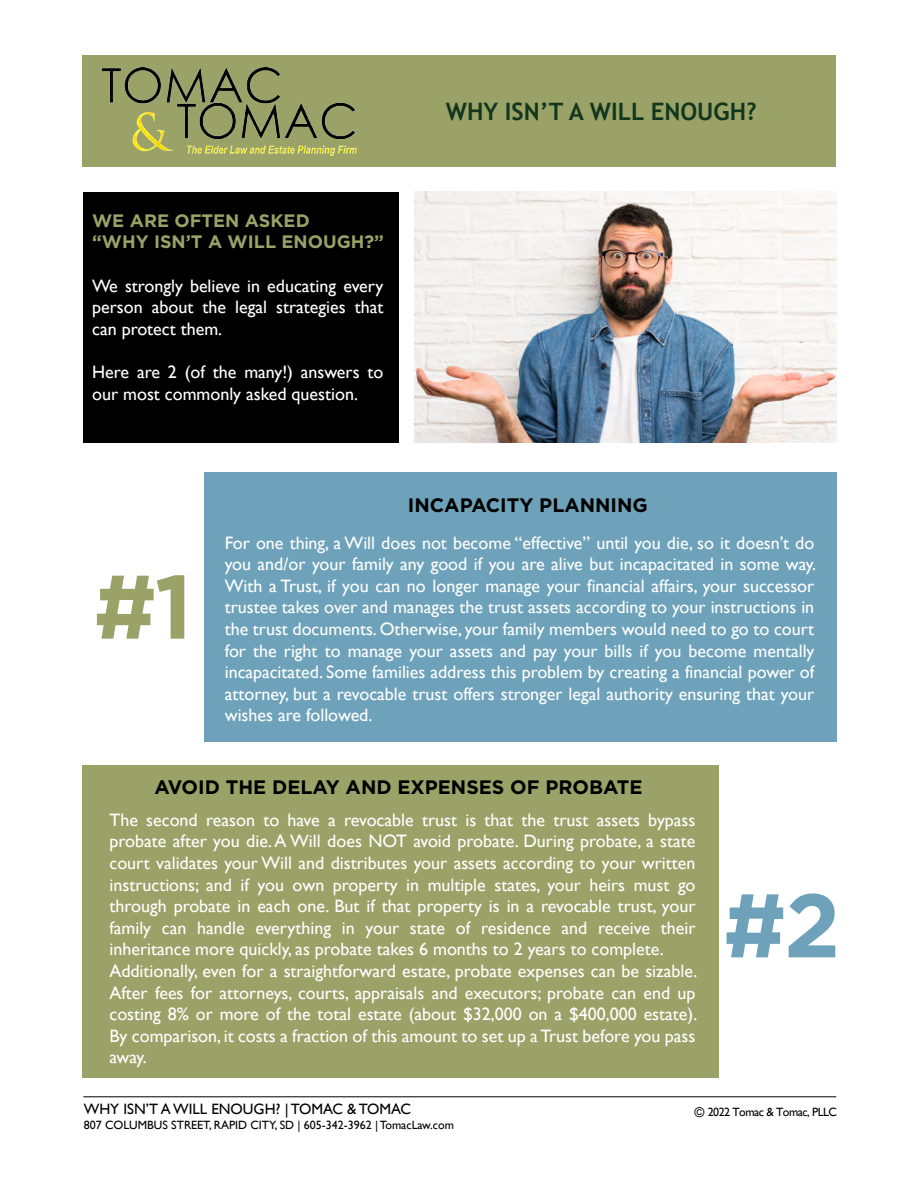
<style>
.page{position:relative;width:918px;height:1188px;background:#fff}
.page>*{position:absolute;margin:0;border:0;box-sizing:border-box;transform-origin:0 0}
.t1{font:700 90px "Gotham";color:#6da2ba}
.t2{font:700 90px "Gotham";color:#9aa267}
.t3{font:700 24px "Trebuchet MS";color:#12361e}
.t4{font:700 19.5px "Gotham";color:#000}
.t5{font:18px/21.6px "Gill Sans";color:#fff;text-align:justify}
.t6{font:700 18px/21.6px "Gotham";color:#9aa267}
.t7{font:15px "Gill Sans";color:#000}
.t8{font:12px "Gill Sans";color:#000}
.t9{font:12px "Gill Sans";letter-spacing:-.04em;color:#000}
.s1{font-family:"Arial";font-size:13.5px}
</style>
<div class="page">
<div style="left:83px;top:192px;width:315px;height:251px;background:#000"></div>
<div style="left:83px;top:55px;width:753px;height:112px;background:#9aa267"></div>
<hr style="left:83px;top:1096px;width:753px;height:1px;background:#000">
<div style="left:204px;top:472px;width:633px;height:270px;background:#6da2ba"></div>
<div style="left:83px;top:765px;width:636px;height:313px;background:#9aa267"></div>
<img style="left:415px;top:192px;width:421px;height:251px">
<img style="left:102px;top:67px;width:254px;height:89px">
<p class="t6" style="left:92px;top:210px;width:293px">WE ARE OFTEN ASKED<br>“WHY ISN’T A WILL ENOUGH?”</p>
<p class="t5" style="left:92px;top:275px;width:293px">We strongly believe in educating every person about the legal strategies that can protect them.</p>
<p class="t5" style="left:92px;top:361px;width:293px">Here are 2 (of the many!) answers to our most commonly asked question.</p>
<h2 class="t3" style="left:446px;top:98px;width:312px">WHY ISN’T A WILL ENOUGH?</h2>
<p class="t4" style="left:408px;top:492px;width:241px">INCAPACITY PLANNING</p>
<h1 class="t2" style="left:94px;top:547px;width:100px">#1</h1>
<p class="t5" style="left:225px;top:532px;width:593px">For one thing, a Will does not become “effective” until you die, so it doesn’t do you and/or your family any good if you are alive but incapacitated in some way.<br>With a Trust, if you can no longer manage your financial affairs, your successor trustee takes over and manages the trust assets according to your instructions in the trust documents. Otherwise, your family members would need to go to court for the right to manage your assets and pay your bills if you become mentally incapacitated. Some families address this problem by creating a financial power of attorney, but a revocable trust offers stronger legal authority ensuring that your wishes are followed.</p>
<p class="t4" style="left:154px;top:774px;width:490px">AVOID THE DELAY AND EXPENSES OF PROBATE</p>
<p class="t5" style="left:109px;top:809px;width:589px;text-align:left">The second reason to have a revocable trust is that the trust assets bypass probate after you die. A Will does NOT avoid probate. During probate, a state court validates your Will and distributes your assets according to your written instructions; and if you own property in multiple states, your heirs must go through probate in each one. But if that property is in a revocable trust, your family can handle everything in your state of residence and receive their inheritance more quickly, as probate takes 6 months to 2 years to complete.<br>Additionally, even for a straightforward estate, probate expenses can be sizable.<br>After fees for attorneys, courts, appraisals and executors; probate can end up costing 8% or more of the total estate (about $32,000 on a $400,000 estate).<br>By comparison, it costs a fraction of this amount to set up a Trust before you pass away.</p>
<h1 class="t1" style="left:723px;top:866px;width:118px">#2</h1>
<p class="t7" style="left:84px;top:1100px;width:329px">WHY ISN’T A WILL ENOUGH? | TOMAC &amp; TOMAC</p>
<p class="t8" style="left:84px;top:1118px;width:372px">807 COLUMBUS STREET, RAPID CITY, SD | 605-342-3962 | TomacLaw.com</p>
<p class="t9" style="left:695px;top:1105px;width:144px"><span class="s1">©</span> 2022 Tomac &amp; Tomac, PLLC</p>
</div>
